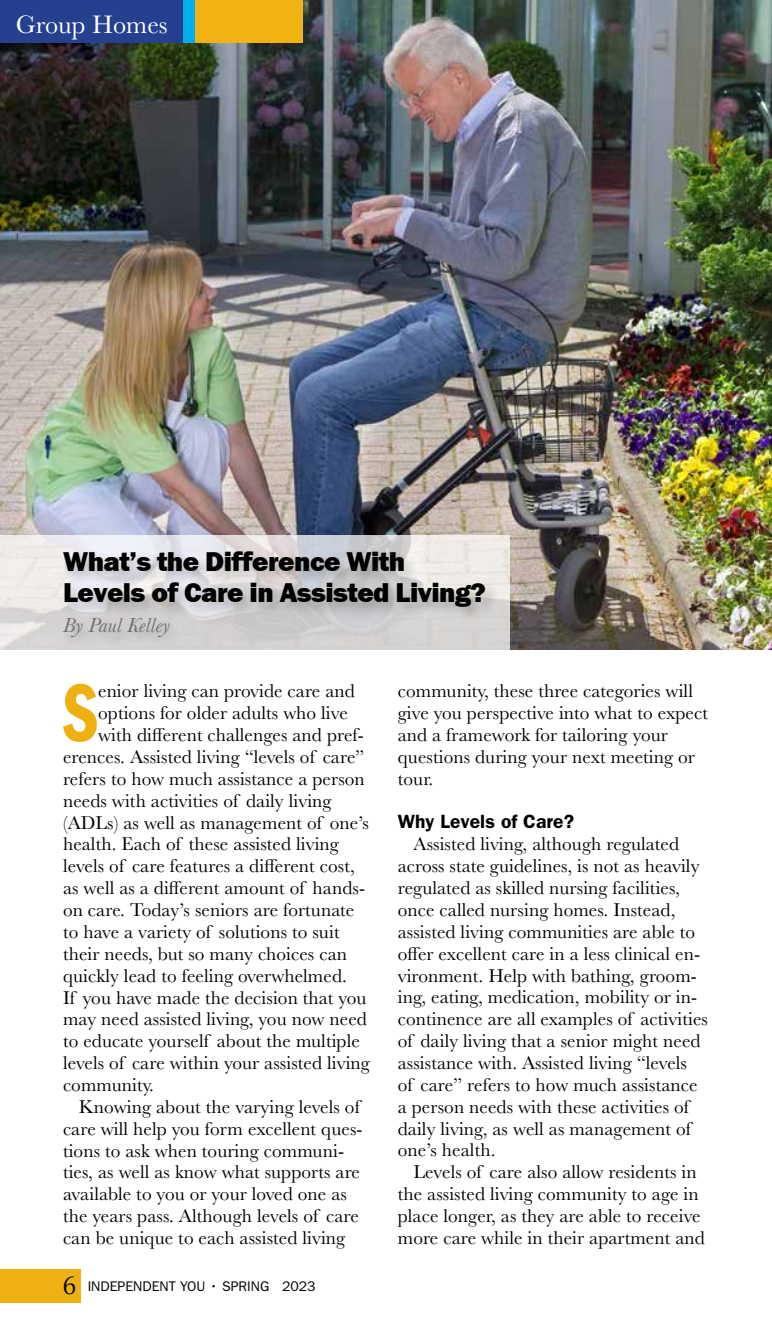
<style>
.page{position:relative;width:772px;height:1323px;background:#fff}
.page>*{position:absolute;margin:0;border:0;box-sizing:border-box;transform-origin:0 0}
.t1{font:84.88px "ITC Franklin Gothic Std Dm Cp";color:#eeb111}
.t2{font:28px/31.5px "Franklin Gothic H Heavy";letter-spacing:-.02em;color:#000}
.t3{font:26.25px "Baskerville";color:#fff}
.t4{font:italic 21px "Baskerville";color:#6d6f71}
.t5{font:19.25px/21.9px "Baskerville";letter-spacing:.005em;color:#000}
.t6{font:600 19.25px "ITC Franklin Gothic Std";letter-spacing:.005em;color:#000}
.t7{font:14px "ITC Franklin Gothic Std";color:#000}
.s1{font-family:"Kepler Std";font-weight:300;font-size:28px}
</style>
<div class="page">
<img style="left:0;top:0;width:772px;height:650px">
<div style="left:0;top:1269px;width:80px;height:34px;background:#eeb111"></div>
<div style="left:0;top:0;width:302px;height:42px;background:#25408f"></div>
<div style="left:183px;top:0;width:119px;height:42px;background:#f0b311"></div>
<div style="left:183px;top:0;width:12px;height:42px;background:#00aeef"></div>
<svg style="left:0;top:535px;width:510px;height:115px;background:#e5e3e3"></svg>
<div style="left:61px;top:548px;width:439px;height:104px;background:#000;opacity:.2"></div>
<h3 class="t3" style="left:16px;top:8px;width:153px">Group Homes</h3>
<h2 class="t2" style="left:63px;top:546px;width:424px">What’s the Difference With<br>Levels of Care in Assisted Living?</h2>
<p class="t4" style="left:63px;top:611px;width:109px">By Paul Kelley</p>
<h1 class="t1" style="left:63px;top:666px;width:36px">S</h1>
<p class="t5" style="left:98px;top:680px;width:258px">enior living can provide care and</p>
<p class="t5" style="left:98px;top:702px;width:251px">options for older adults who live</p>
<p class="t5" style="left:98px;top:724px;width:267px">with different challenges and pref-</p>
<p class="t5" style="left:63px;top:746px;width:303px">erences. Assisted living “levels of care”</p>
<p class="t5" style="left:63px;top:768px;width:303px">refers to how much assistance a person</p>
<p class="t5" style="left:63px;top:790px;width:270px">needs with activities of daily living</p>
<p class="t5" style="left:63px;top:812px;width:307px">(ADLs) as well as management of one’s</p>
<p class="t5" style="left:63px;top:834px;width:277px">health. Each of these assisted living</p>
<p class="t5" style="left:63px;top:855px;width:293px">levels of care features a different cost,</p>
<p class="t5" style="left:63px;top:877px;width:303px">as well as a different amount of hands-</p>
<p class="t5" style="left:63px;top:899px;width:293px">on care. Today’s seniors are fortunate</p>
<p class="t5" style="left:63px;top:921px;width:278px">to have a variety of solutions to suit</p>
<p class="t5" style="left:63px;top:943px;width:285px">their needs, but so many choices can</p>
<p class="t5" style="left:63px;top:965px;width:285px">quickly lead to feeling overwhelmed.</p>
<p class="t5" style="left:63px;top:987px;width:305px">If you have made the decision that you</p>
<p class="t5" style="left:63px;top:1009px;width:305px">may need assisted living, you now need</p>
<p class="t5" style="left:63px;top:1030px;width:298px">to educate yourself about the multiple</p>
<p class="t5" style="left:63px;top:1052px;width:308px">levels of care within your assisted living</p>
<p class="t5" style="left:63px;top:1074px;width:93px">community.</p>
<p class="t5" style="left:79px;top:1096px;width:283px">Knowing about the varying levels of</p>
<p class="t5" style="left:63px;top:1118px;width:301px">care will help you form excellent ques-</p>
<p class="t5" style="left:63px;top:1140px;width:282px">tions to ask when touring communi-</p>
<p class="t5" style="left:63px;top:1162px;width:298px">ties, as well as know what supports are</p>
<p class="t5" style="left:63px;top:1183px;width:285px">available to you or your loved one as</p>
<p class="t5" style="left:63px;top:1205px;width:297px">the years pass. Although levels of care</p>
<p class="t5" style="left:63px;top:1227px;width:284px">can be unique to each assisted living</p>
<p class="t7" style="left:63px;top:1278px;width:254px"><span class="s1">6</span> INDEPENDENT YOU • SPRING 2023</p>
<p class="t5" style="left:398px;top:680px;width:312px">community, these three categories will give you perspective into what to expect and a framework for tailoring your questions during your next meeting or tour.</p>
<p class="t6" style="left:398px;top:810px;width:178px">Why Levels of Care?</p>
<p class="t5" style="left:398px;top:833px;width:312px;text-indent:16px">Assisted living, although regulated across state guidelines, is not as heavily regulated as skilled nursing facilities, once called nursing homes. Instead, assisted living communities are able to offer excellent care in a less clinical en&shy;vironment. Help with bathing, groom&shy;ing, eating, medication, mobility or in&shy;continence are all examples of activities of daily living that a senior might need assistance with. Assisted living “levels<br>of care” refers to how much assistance a person needs with these activities of daily living, as well as management of one’s health.</p>
<p class="t5" style="left:398px;top:1161px;width:309px;text-align:center">Levels of care also allow residents in the assisted living community to age in place longer, as they are able to receive more care while in their apartment and</p>
</div>
